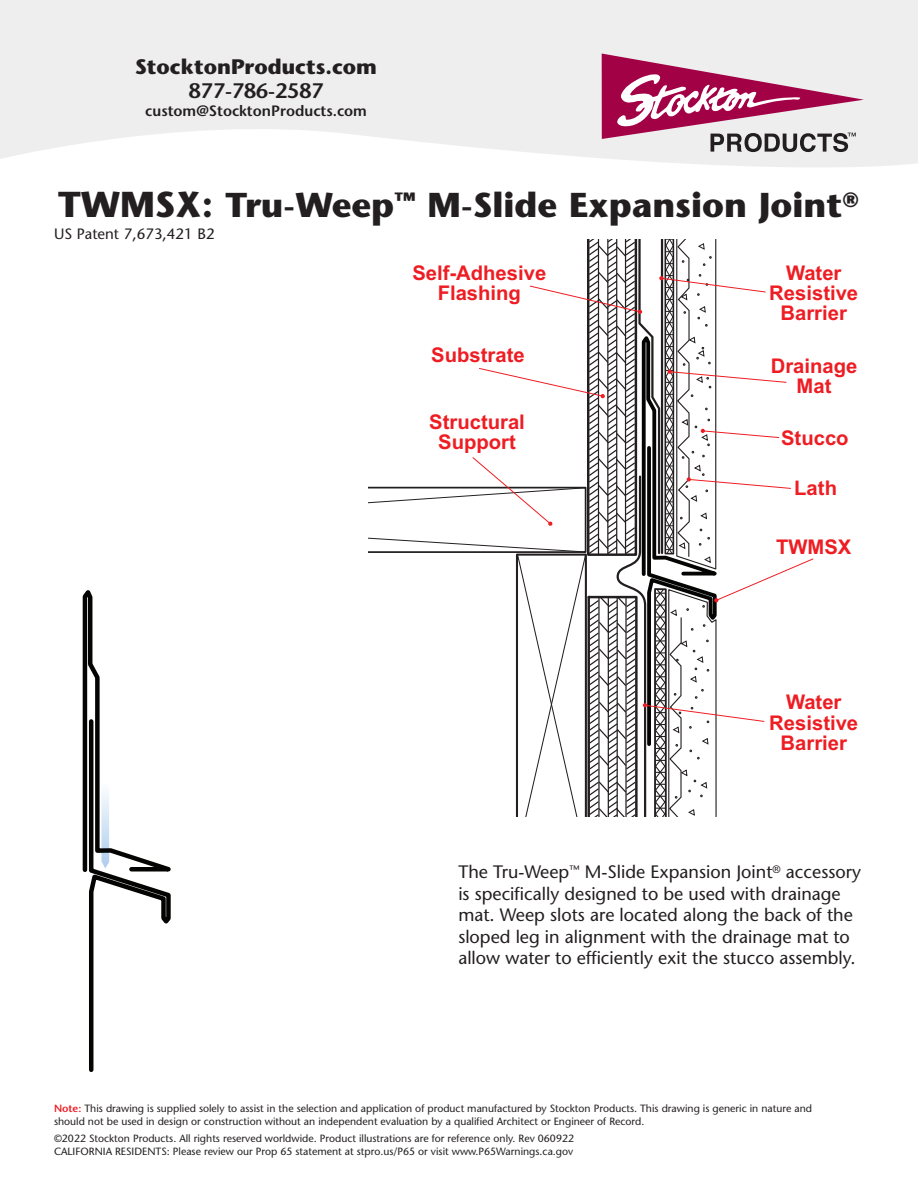
<style>
.page{position:relative;width:918px;height:1188px;background:#fff}
.page>*{position:absolute;margin:0;border:0;box-sizing:border-box;transform-origin:0 0}
.t1{font:700 34.5px "Stone Sans";color:#231f20}
.t2{font:700 21px "Stone Sans";color:#231f20}
.t3{font:600 21px "Stone Sans";color:#231f20}
.t4{font:700 20.25px/20.2px "Arial";color:#ee1d23;text-align:center}
.t5{font:18px/21.6px "Stone Sans";color:#231f20}
.t6{font:600 15px "Stone Sans";color:#231f20}
.t7{font:15px "Stone Sans";color:#231f20}
.t8{font:10.5px/13.5px "Stone Sans";color:#231f20}
.s1{font-size:36px}
.s2{font-weight:600;color:#ee1d23}
</style>
<div class="page">
<svg style="left:0;top:0;width:918px;height:167px;background:#f0f0f1"></svg>
<svg style="left:369px;top:240px;width:445px;height:577px"></svg>
<svg style="left:82px;top:590px;width:89px;height:482px"></svg>
<svg style="left:602px;top:54px;width:262px;height:98px;background:#cc95ad"></svg>
<h2 class="t2" style="left:135px;top:59px;width:243px">StocktonProducts.com</h2>
<h2 class="t3" style="left:189px;top:83px;width:136px">877-786-2587</h2>
<h3 class="t6" style="left:145px;top:105px;width:223px">custom@StocktonProducts.com</h3>
<h1 class="t1" style="left:58px;top:192px;width:802px"><span class="s1">TWMSX:</span> Tru-Weep<sup>™</sup> M-Slide Expansion Joint<sup>®</sup></h1>
<h3 class="t7" style="left:54px;top:227px;width:162px">US Patent 7,673,421 B2</h3>
<h3 class="t4" style="left:412px;top:265px;width:135px">Self-Adhesive<br>Flashing</h3>
<h3 class="t4" style="left:431px;top:346px;width:95px">Substrate</h3>
<h3 class="t4" style="left:429px;top:413px;width:97px">Structural<br>Support</h3>
<h3 class="t4" style="left:769px;top:265px;width:90px">Water<br>Resistive<br>Barrier</h3>
<h3 class="t4" style="left:771px;top:358px;width:88px">Drainage<br>Mat</h3>
<h3 class="t4" style="left:781px;top:429px;width:69px">Stucco</h3>
<h3 class="t4" style="left:794px;top:479px;width:44px">Lath</h3>
<h3 class="t4" style="left:776px;top:538px;width:77px">TWMSX</h3>
<h3 class="t4" style="left:769px;top:694px;width:90px">Water<br>Resistive<br>Barrier</h3>
<p class="t5" style="left:458px;top:863px;width:404px">The Tru-Weep<sup>™</sup> M-Slide Expansion Joint<sup>®</sup> accessory is specifically designed to be used with drainage mat. Weep slots are located along the back of the sloped leg in alignment with the drainage mat to allow water to efficiently exit the stucco assembly.</p>
<p class="t8" style="left:54px;top:1104px;width:760px;line-height:12.6px"><span class="s2">Note:</span> This drawing is supplied solely to assist in the selection and application of product manufactured by Stockton Products. This drawing is generic in nature and should not be used in design or construction without an independent evaluation by a qualified Architect or Engineer of Record.</p>
<p class="t8" style="left:54px;top:1132px;width:522px">©2022 Stockton Products. All rights reserved worldwide. Product illustrations are for reference only. Rev 060922<br>CALIFORNIA RESIDENTS: Please review our Prop 65 statement at stpro.us/P65 or visit www.P65Warnings.ca.gov</p>
</div>
